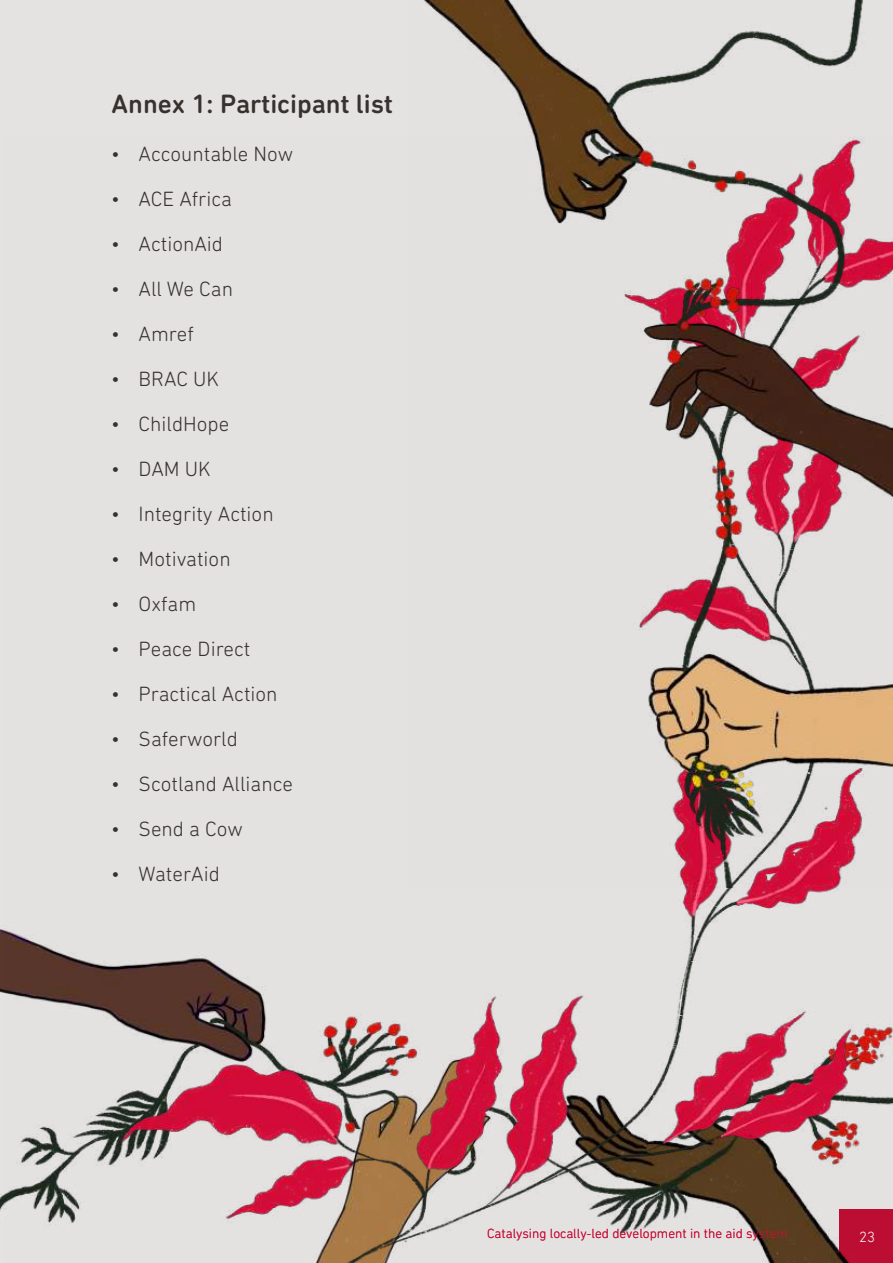
<style>
.page{position:relative;width:893px;height:1263px;background:#fff}
.page>*{position:absolute;margin:0;border:0;box-sizing:border-box;transform-origin:0 0}
.t1{font:500 27px "DIN Next Rounded LT Pro";color:#37322e}
.t2{font:300 21px "DIN Next Rounded LT Pro";color:#37322e}
.t3{font:300 15px "DIN Next Rounded LT Pro";color:#fff}
.t4{font:300 13.5px "DIN Next Rounded LT Pro";color:#d30c37}
</style>
<div class="page">
<div style="left:0;top:0;width:409px;height:1263px;background:#e4e3e2"></div>
<img style="left:5px;top:136px;width:888px;height:1127px">
<img style="left:409px;top:0;width:484px;height:887px">
<p class="t1" style="left:112px;top:88px;width:283px">Annex 1: Participant list</p>
<p class="t2" style="left:112px;top:142px;width:183px">• Accountable Now</p>
<p class="t2" style="left:112px;top:187px;width:122px">• ACE Africa</p>
<p class="t2" style="left:112px;top:232px;width:113px">• ActionAid</p>
<p class="t2" style="left:112px;top:277px;width:123px">• All We Can</p>
<p class="t2" style="left:112px;top:322px;width:84px">• Amref</p>
<p class="t2" style="left:112px;top:367px;width:109px">• BRAC UK</p>
<p class="t2" style="left:112px;top:412px;width:119px">• ChildHope</p>
<p class="t2" style="left:112px;top:457px;width:100px">• DAM UK</p>
<p class="t2" style="left:112px;top:502px;width:164px">• Integrity Action</p>
<p class="t2" style="left:112px;top:547px;width:121px">• Motivation</p>
<p class="t2" style="left:112px;top:592px;width:86px">• Oxfam</p>
<p class="t2" style="left:112px;top:637px;width:140px">• Peace Direct</p>
<p class="t2" style="left:112px;top:682px;width:167px">• Practical Action</p>
<p class="t2" style="left:112px;top:727px;width:128px">• Saferworld</p>
<p class="t2" style="left:112px;top:772px;width:183px">• Scotland Alliance</p>
<p class="t2" style="left:112px;top:817px;width:133px">• Send a Cow</p>
<p class="t2" style="left:112px;top:862px;width:110px">• WaterAid</p>
<p class="t4" style="left:487px;top:1226px;width:302px">Catalysing locally-led development in the aid system</p>
<p class="t3" style="left:859px;top:1228px;width:17px">23</p>
</div>
